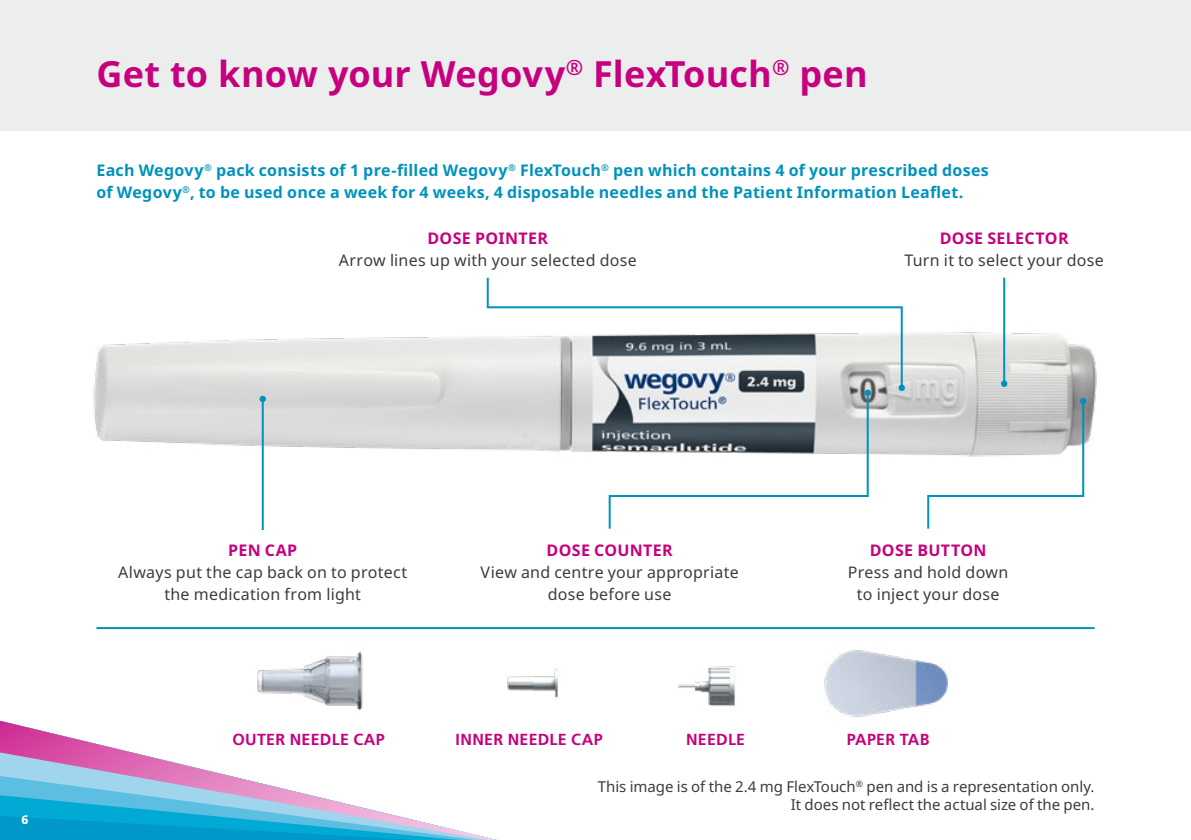
<style>
.page{position:relative;width:1191px;height:840px;background:#fff}
.page>*{position:absolute;margin:0;border:0;box-sizing:border-box;transform-origin:0 0}
.t1{font:700 36px "Apis";letter-spacing:.005em;color:#c6007e}
.Headlines{font:16px/22px "Apis";letter-spacing:.015em;color:#3c3c3c;text-align:center}
.t2{font:700 16px/22px "Apis";letter-spacing:.015em;color:#0092bc}
.Headlines-2{font:700 16px "Apis";letter-spacing:.02em;color:#c6007e}
.Headlines-3{font:700 16px "Frutiger LT Std";letter-spacing:.02em;color:#c6007e}
.t3{font:15px/18px "Apis";color:#3c3c3c;text-align:right}
.t4{font:800 12px "Apis";color:#fff}
</style>
<div class="page">
<div style="left:0;top:0;width:1191px;height:130px;background:#eceeee"></div>
<img style="left:93px;top:277px;width:1004px;height:241px">
<svg style="left:486px;top:277px;width:417px;height:112px"></svg>
<div style="left:898px;top:384px;width:7px;height:7px;background:#0092bc;border-radius:50%"></div>
<hr style="left:1003px;top:277px;width:2px;height:106px;background:#0092bc">
<div style="left:1001px;top:380px;width:6px;height:7px;background:#0092bc;border-radius:50%"></div>
<svg style="left:926px;top:399px;width:159px;height:130px"></svg>
<div style="left:1080px;top:397px;width:6px;height:7px;background:#0092bc;border-radius:50%"></div>
<svg style="left:607px;top:390px;width:262px;height:139px"></svg>
<div style="left:864px;top:389px;width:7px;height:7px;background:#0092bc;border-radius:50%"></div>
<hr style="left:262px;top:399px;width:2px;height:130px;background:#0092bc">
<div style="left:259px;top:395px;width:7px;height:7px;background:#0092bc;border-radius:50%"></div>
<hr style="left:96px;top:626px;width:998px;height:2px;background:#0092bc">
<img style="left:257px;top:651px;width:106px;height:60px">
<img style="left:678px;top:666px;width:57px;height:41px">
<img style="left:824px;top:650px;width:124px;height:67px">
<img style="left:507px;top:668px;width:51px;height:30px">
<svg style="left:0;top:720px;width:205px;height:50px"></svg>
<svg style="left:0;top:770px;width:493px;height:69px"></svg>
<p class="t1" style="left:96px;top:48px;width:773px">Get to know your Wegovy<sup>®</sup> FlexTouch<sup>®</sup> pen</p>
<p class="t2" style="left:96px;top:159px;width:894px">Each Wegovy<sup>®</sup> pack consists of 1 pre-filled Wegovy<sup>®</sup> FlexTouch<sup>®</sup> pen which contains 4 of your prescribed doses of Wegovy<sup>®</sup>, to be used once a week for 4 weeks, 4 disposable needles and the Patient Information Leaflet.</p>
<p class="Headlines-2" style="left:427px;top:226px;width:122px">DOSE POINTER</p>
<p class="Headlines" style="left:339px;top:249px;width:299px">Arrow lines up with your selected dose</p>
<p class="Headlines-2" style="left:939px;top:226px;width:130px">DOSE SELECTOR</p>
<p class="Headlines" style="left:904px;top:249px;width:201px">Turn it to select your dose</p>
<p class="t4" style="left:21px;top:810px;width:8px">6</p>
<p class="Headlines-2" style="left:228px;top:538px;width:71px">PEN CAP</p>
<p class="Headlines" style="left:118px;top:561px;width:291px">Always put the cap back on to protect the medication from light</p>
<p class="Headlines-2" style="left:546px;top:538px;width:128px">DOSE COUNTER</p>
<p class="Headlines" style="left:480px;top:561px;width:260px">View and centre your appropriate dose before use</p>
<p class="Headlines-2" style="left:869px;top:538px;width:118px">DOSE BUTTON</p>
<p class="Headlines" style="left:848px;top:561px;width:162px">Press and hold down to inject your dose</p>
<p class="Headlines-3" style="left:232px;top:729px;width:154px">OUTER NEEDLE CAP</p>
<p class="Headlines-3" style="left:455px;top:729px;width:148px">INNER NEEDLE CAP</p>
<p class="Headlines-3" style="left:686px;top:729px;width:61px">NEEDLE</p>
<p class="Headlines-3" style="left:846px;top:729px;width:84px">PAPER TAB</p>
<p class="t3" style="left:598px;top:777px;width:498px">This image is of the 2.4 mg FlexTouch<sup>®</sup> pen and is a representation only.<br>It does not reflect the actual size of the pen.</p>
</div>
